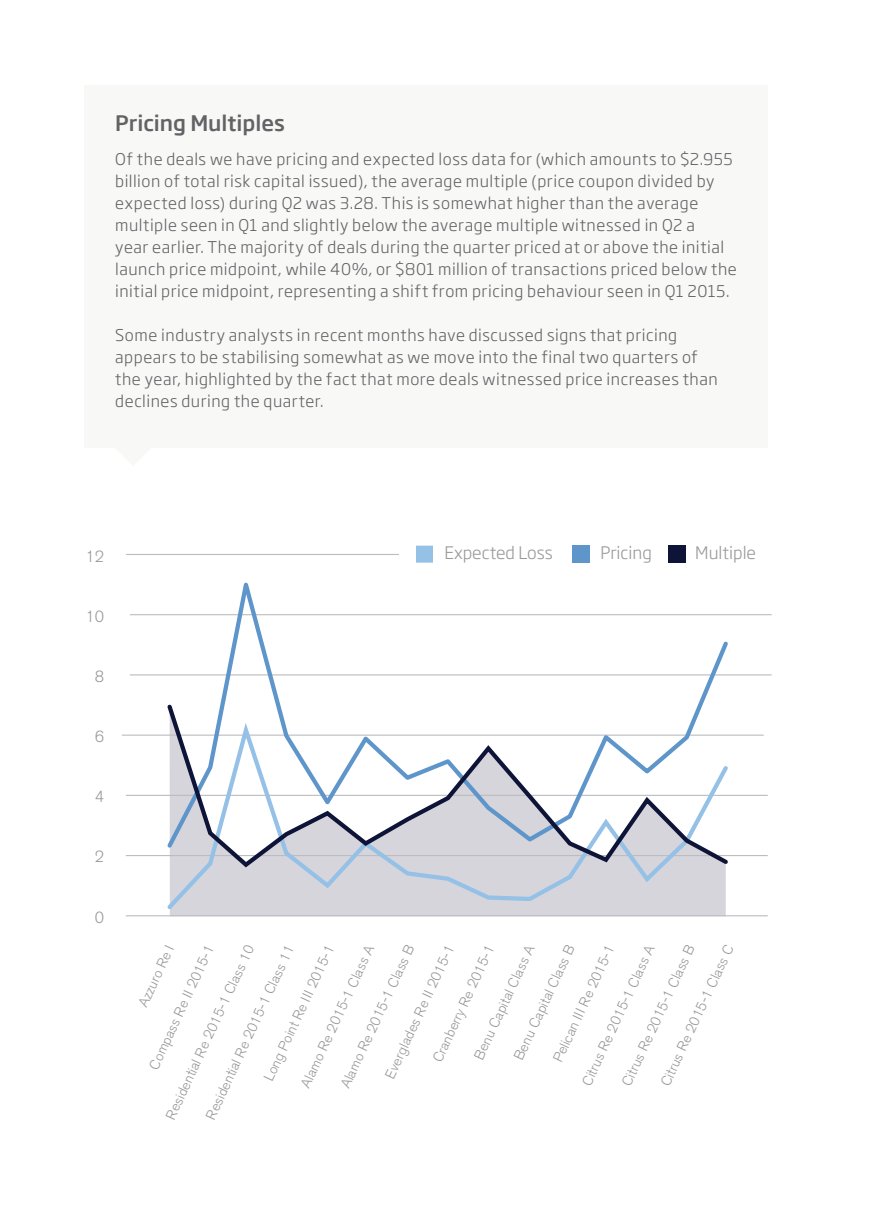
<style>
.page{position:relative;width:876px;height:1225px;background:#fff}
.page>*{position:absolute;margin:0;border:0;box-sizing:border-box;transform-origin:0 0}
.t1{font:500 21px "Soho Gothic Pro";color:#636366}
.t2{font:300 17px "Soho Gothic Pro";color:#989898}
.t3{font:300 16px/22px "Soho Gothic Pro";letter-spacing:.035em;color:#636366}
.t4{font:300 16px "Akzidenz Grotesk BE";color:#989898}
.t5{font:300 14px "Akzidenz Grotesk BE";color:#989898}
</style>
<div class="page">
<hr style="left:130px;top:674px;width:642px;height:1px;background:#bcbdc0">
<hr style="left:126px;top:795px;width:642px;height:1px;background:#bcbdc0">
<hr style="left:126px;top:915px;width:642px;height:1px;background:#bcbdc0">
<hr style="left:122px;top:734px;width:642px;height:1px;background:#bcbdc0">
<hr style="left:126px;top:855px;width:642px;height:1px;background:#bcbdc0">
<hr style="left:130px;top:614px;width:642px;height:1px;background:#bcbdc0">
<hr style="left:126px;top:554px;width:642px;height:1px;background:#bcbdc0">
<div style="left:399px;top:546px;width:369px;height:21px;background:#fff"></div>
<svg style="left:416px;top:545px;width:17px;height:18px"></svg>
<div style="left:572px;top:545px;width:17px;height:17px;background:#5e95ca"></div>
<div style="left:669px;top:545px;width:17px;height:17px;background:#0e1437"></div>
<div style="left:167px;top:870px;width:559px;height:43px;background:#d7d5dc"></div>
<svg style="left:164px;top:582px;width:567px;height:119px"></svg>
<div style="left:85px;top:85px;width:683px;height:362px;background:#f8f8f7"></div>
<svg style="left:164px;top:701px;width:567px;height:169px"></svg>
<h1 class="t1" style="left:115px;top:106px;width:171px">pricing Multiples</h1>
<p class="t3" style="left:115px;top:147px;width:623px">Of the deals we have pricing and expected loss data for (which amounts to $2.955 billion of total risk capital issued), the average multiple (price coupon divided by expected loss) during Q2 was 3.28. This is somewhat higher than the average multiple seen in Q1 and slightly below the average multiple witnessed in Q2 a<br>year earlier. The majority of deals during the quarter priced at or above the initial launch price midpoint, while 40%, or $801 million of transactions priced below the initial price midpoint, representing a shift from pricing behaviour seen in Q1 2015.</p>
<p class="t3" style="left:115px;top:323px;width:604px">Some industry analysts in recent months have discussed signs that pricing appears to be stabilising somewhat as we move into the final two quarters of the year, highlighted by the fact that more deals witnessed price increases than declines during the quarter.</p>
<p class="t4" style="left:85px;top:548px;width:20px">12</p>
<p class="t4" style="left:85px;top:608px;width:20px">10</p>
<p class="t4" style="left:95px;top:668px;width:11px">8</p>
<p class="t4" style="left:95px;top:728px;width:11px">6</p>
<p class="t4" style="left:95px;top:788px;width:11px">4</p>
<p class="t4" style="left:95px;top:848px;width:11px">2</p>
<p class="t4" style="left:95px;top:908px;width:11px">0</p>
<p class="t2" style="left:444px;top:538px;width:110px">Expected Loss</p>
<p class="t2" style="left:600px;top:538px;width:53px">Pricing</p>
<p class="t2" style="left:695px;top:538px;width:62px">Multiple</p>
<p class="t5" style="left:579px;top:1081px;width:155px;rotate:-65deg">Citrus Re 2015-1 Class A</p>
<p class="t5" style="left:471px;top:1055px;width:126px;rotate:-65deg">Benu Capital Class A</p>
<p class="t5" style="left:297px;top:1083px;width:157px;rotate:-65deg">Alamo Re 2015-1 Class A</p>
<p class="t5" style="left:658px;top:1081px;width:155px;rotate:-65deg">Citrus Re 2015-1 Class C</p>
<p class="t5" style="left:163px;top:1115px;width:192px;rotate:-65deg">Residential Re 2015-1 Class 10</p>
<p class="t5" style="left:619px;top:1081px;width:155px;rotate:-65deg">Citrus Re 2015-1 Class B</p>
<p class="t5" style="left:511px;top:1055px;width:126px;rotate:-65deg">Benu Capital Class B</p>
<p class="t5" style="left:337px;top:1084px;width:158px;rotate:-65deg">Alamo Re 2015-1 Class B</p>
<p class="t5" style="left:135px;top:1002px;width:68px;rotate:-65deg">Azzuro Re I</p>
<p class="t5" style="left:550px;top:1057px;width:128px;rotate:-65deg">Pelican III Re 2015-1</p>
<p class="t5" style="left:261px;top:1076px;width:149px;rotate:-65deg">Long Point Re III 2015-1</p>
<p class="t5" style="left:430px;top:1058px;width:129px;rotate:-65deg">Cranberry Re 2015-1</p>
<p class="t5" style="left:382px;top:1074px;width:147px;rotate:-65deg">Everglades Re II 2015-1</p>
<p class="t5" style="left:203px;top:1115px;width:192px;rotate:-65deg">Residential Re 2015-1 Class 11</p>
<p class="t5" style="left:146px;top:1065px;width:137px;rotate:-65deg">Compass Re II 2015-1</p>
</div>
